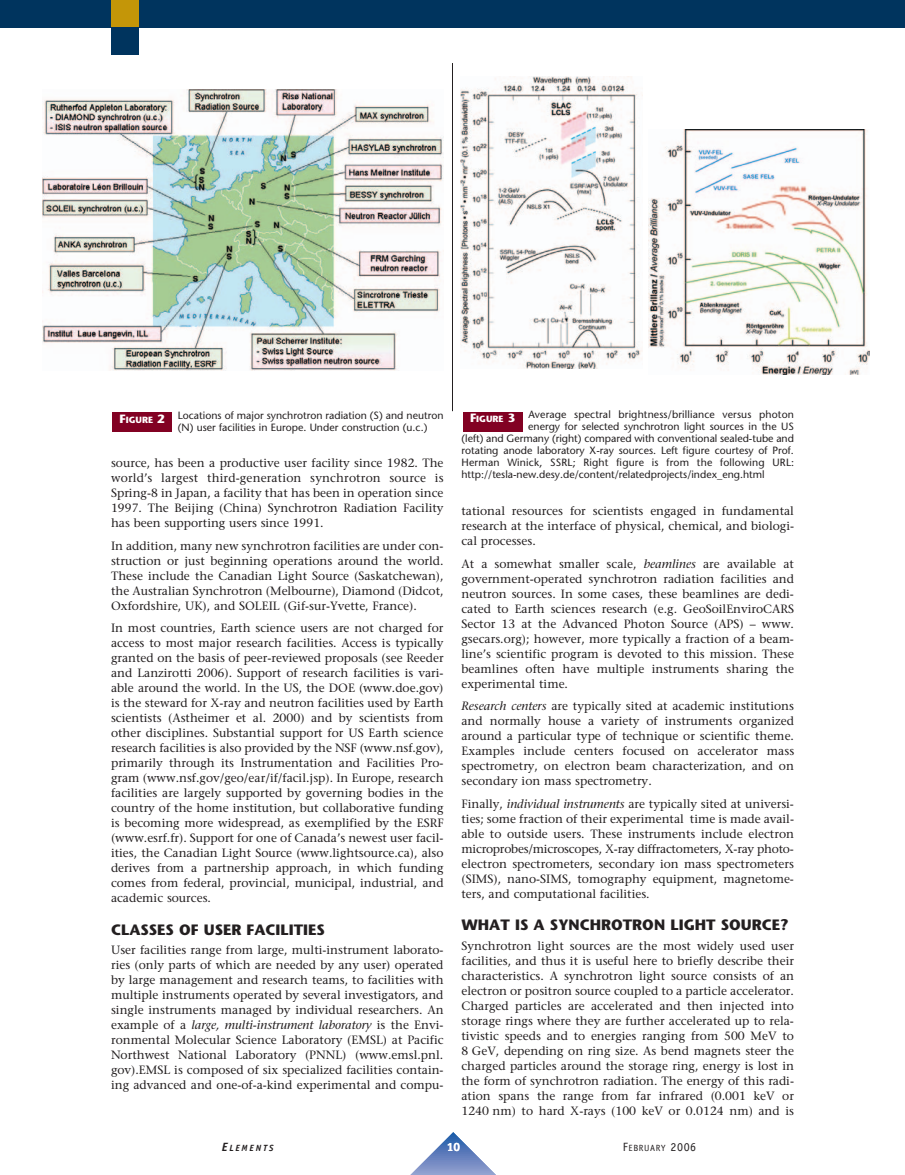
<style>
.page{position:relative;width:905px;height:1175px;background:#fff}
.page>*{position:absolute;margin:0;border:0;box-sizing:border-box;transform-origin:0 0}
.t1{font:700 15px "Stone Sans";color:#231f20}
.t2{font:12px/15px "Stone Serif";color:#231f20;text-align:justify}
.t3{font:700 12px "Officina Sans";color:#fff}
.t4{font:10.5px "Stone Sans";color:#231f20}
.t5{font:10.5px "Stone Sans";letter-spacing:.02em;color:#231f20}
.t6{font:700 9px "Stone Sans";color:#fff}
.t7{font:9px "Officina Sans";letter-spacing:.065em;color:#231f20}
.t8{font:italic 700 9px "Officina Sans";letter-spacing:.2em;color:#231f20}
.s1{font-size:12px}
.s2{font-style:italic}
</style>
<div class="page">
<hr style="left:397px;top:1174px;width:112px;height:1px;background:#93a3d1">
<hr style="left:397px;top:1173px;width:112px;height:1px;background:#90a1d0">
<hr style="left:397px;top:1172px;width:112px;height:1px;background:#8d9ecf">
<hr style="left:397px;top:1171px;width:112px;height:1px;background:#8b9cce">
<hr style="left:397px;top:1170px;width:112px;height:1px;background:#89c">
<hr style="left:397px;top:1169px;width:112px;height:1px;background:#8597cb">
<hr style="left:397px;top:1168px;width:112px;height:1px;background:#8294c9">
<hr style="left:397px;top:1167px;width:112px;height:1px;background:#8092c8">
<hr style="left:397px;top:1166px;width:112px;height:1px;background:#7c90c7">
<hr style="left:397px;top:1165px;width:112px;height:1px;background:#7a8ec6">
<hr style="left:397px;top:1164px;width:112px;height:1px;background:#778cc5">
<hr style="left:397px;top:1163px;width:112px;height:1px;background:#748ac4">
<hr style="left:397px;top:1162px;width:112px;height:1px;background:#7289c3">
<hr style="left:397px;top:1161px;width:112px;height:1px;background:#7086c2">
<hr style="left:397px;top:1160px;width:112px;height:1px;background:#6d85c1">
<hr style="left:397px;top:1159px;width:112px;height:1px;background:#6982c0">
<hr style="left:397px;top:1158px;width:112px;height:1px;background:#6880bf">
<hr style="left:397px;top:1157px;width:112px;height:1px;background:#647fbe">
<hr style="left:397px;top:1156px;width:112px;height:1px;background:#617dbd">
<hr style="left:397px;top:1155px;width:112px;height:1px;background:#5e7bbc">
<hr style="left:397px;top:1154px;width:112px;height:1px;background:#5b79bb">
<hr style="left:397px;top:1153px;width:112px;height:1px;background:#5877b9">
<hr style="left:397px;top:1152px;width:112px;height:1px;background:#5575b8">
<hr style="left:397px;top:1151px;width:112px;height:1px;background:#5273b7">
<hr style="left:397px;top:1150px;width:112px;height:1px;background:#5072b7">
<hr style="left:397px;top:1149px;width:112px;height:1px;background:#4c70b5">
<hr style="left:397px;top:1148px;width:112px;height:1px;background:#476fb5">
<hr style="left:397px;top:1147px;width:112px;height:1px;background:#446db4">
<hr style="left:397px;top:1146px;width:112px;height:1px;background:#416cb3">
<hr style="left:397px;top:1145px;width:112px;height:1px;background:#3c6ab2">
<hr style="left:397px;top:1144px;width:112px;height:1px;background:#3369b1">
<hr style="left:397px;top:1143px;width:112px;height:1px;background:#3167b0">
<hr style="left:397px;top:1142px;width:112px;height:1px;background:#2f66b0">
<hr style="left:397px;top:1141px;width:112px;height:1px;background:#2d65af">
<hr style="left:397px;top:1140px;width:112px;height:1px;background:#2a63ae">
<hr style="left:397px;top:1139px;width:112px;height:1px;background:#2762ad">
<hr style="left:397px;top:1138px;width:112px;height:1px;background:#2460ac">
<hr style="left:397px;top:1137px;width:112px;height:1px;background:#225eab">
<hr style="left:397px;top:1136px;width:112px;height:1px;background:#1e5da9">
<hr style="left:397px;top:1135px;width:112px;height:1px;background:#1c5ba8">
<hr style="left:397px;top:1134px;width:112px;height:1px;background:#175aa8">
<hr style="left:397px;top:1133px;width:112px;height:1px;background:#1158a7">
<hr style="left:397px;top:1132px;width:112px;height:1px;background:#0856a6">
<div style="left:0;top:0;width:904px;height:27px;background:#00345e"></div>
<div style="left:111px;top:0;width:27px;height:27px;background:#c49608"></div>
<div style="left:111px;top:27px;width:27px;height:27px;background:#00345e"></div>
<div style="left:463px;top:412px;width:59px;height:19px;background:#820123"></div>
<img style="left:460px;top:76px;width:182px;height:293px">
<div style="left:112px;top:412px;width:60px;height:20px;background:#820123"></div>
<img style="left:42px;top:89px;width:401px;height:282px">
<img style="left:648px;top:129px;width:221px;height:246px">
<hr style="left:452px;top:63px;width:1px;height:348px;background:#231f20">
<p class="t4" style="left:528px;top:410px;width:267px">Average spectral brightness/brilliance versus photon</p>
<p class="t4" style="left:528px;top:422px;width:267px">energy for selected synchrotron light sources in the US</p>
<p class="t4" style="left:461px;top:434px;width:334px">(left) and Germany (right) compared with conventional sealed-tube and</p>
<p class="t4" style="left:461px;top:446px;width:334px">rotating anode laboratory X-ray sources. Left figure courtesy of Prof.</p>
<p class="t5" style="left:461px;top:458px;width:334px">Herman Winick, SSRL; Right figure is from the following URL:</p>
<p class="t4" style="left:461px;top:470px;width:305px">http://tesla-new.desy.de/content/relatedprojects/index_eng.html</p>
<p class="t4" style="left:178px;top:411px;width:267px">Locations of major synchrotron radiation (S) and neutron</p>
<p class="t6" style="left:470px;top:415px;width:47px"><span class="s1">F</span>IGURE <span class="s1">3</span></p>
<p class="t4" style="left:178px;top:423px;width:251px">(N) user facilities in Europe. Under construction (u.c.)</p>
<p class="t6" style="left:120px;top:416px;width:47px"><span class="s1">F</span>IGURE <span class="s1">2</span></p>
<p class="t2" style="left:111px;top:457px;width:334px">source, has been a productive user facility since 1982. The world’s largest third-generation synchrotron source is Spring-8 in Japan, a facility that has been in operation since 1997. The Beijing (China) Synchrotron Radiation Facility has been supporting users since 1991.</p>
<p class="t2" style="left:111px;top:539px;width:334px">In addition, many new synchrotron facilities are under con&shy;struction or just beginning operations around the world.<br>These include the Canadian Light Source (Saskatchewan), the Australian Synchrotron (Melbourne), Diamond (Didcot, Oxfordshire, UK), and SOLEIL (Gif-sur-Yvette, France).</p>
<p class="t2" style="left:111px;top:622px;width:334px">In most countries, Earth science users are not charged for access to most major research facilities. Access is typically granted on the basis of peer-reviewed proposals (see Reeder and Lanzirotti 2006). Support of research facilities is vari&shy;able around the world. In the US, the DOE (www.doe.gov) is the steward for X-ray and neutron facilities used by Earth scientists (Astheimer et al. 2000) and by scientists from other disciplines. Substantial support for US Earth science research facilities is also provided by the NSF (www.nsf.gov), primarily through its Instrumentation and Facilities Pro&shy;gram (www.nsf.gov/geo/ear/if/facil.jsp). In Europe, research facilities are largely supported by governing bodies in the country of the home institution, but collaborative funding is becoming more widespread, as exemplified by the ESRF (www.esrf.fr). Support for one of Canada’s newest user facil&shy;ities, the Canadian Light Source (www.lightsource.ca), also derives from a partnership approach, in which funding comes from federal, provincial, municipal, industrial, and academic sources.</p>
<p class="t1" style="left:111px;top:923px;width:215px">CLASSES OF USER FACILITIES</p>
<p class="t2" style="left:111px;top:943px;width:334px">User facilities range from large, multi-instrument laborato&shy;ries (only parts of which are needed by any user) operated by large management and research teams, to facilities with multiple instruments operated by several investigators, and single instruments managed by individual researchers. An example of a <span class="s2">large, multi-instrument laboratory</span> is the Envi&shy;ronmental Molecular Science Laboratory (EMSL) at Pacific Northwest National Laboratory (PNNL) (www.emsl.pnl. gov).EMSL is composed of six specialized facilities contain&shy;ing advanced and one-of-a-kind experimental and compu-</p>
<p class="t2" style="left:461px;top:505px;width:334px">tational resources for scientists engaged in fundamental research at the interface of physical, chemical, and biologi&shy;cal processes.</p>
<p class="t2" style="left:461px;top:557px;width:334px">At a somewhat smaller scale, <span class="s2">beamlines</span> are available at government-operated synchrotron radiation facilities and neutron sources. In some cases, these beamlines are dedi&shy;cated to Earth sciences research (e.g. GeoSoilEnviroCARS Sector 13 at the Advanced Photon Source (APS) – www. gsecars.org); however, more typically a fraction of a beam&shy;line’s scientific program is devoted to this mission. These beamlines often have multiple instruments sharing the experimental time.</p>
<p class="t2" style="left:461px;top:700px;width:334px"><span class="s2">Research centers</span> are typically sited at academic institutions and normally house a variety of instruments organized around a particular type of technique or scientific theme.<br>Examples include centers focused on accelerator mass spectrometry, on electron beam characterization, and on secondary ion mass spectrometry.</p>
<p class="t2" style="left:461px;top:797px;width:334px">Finally, <span class="s2">individual instruments</span> are typically sited at universi&shy;ties; some fraction of their experimental time is made avail&shy;able to outside users. These instruments include electron microprobes/microscopes, X-ray diffractometers, X-ray photo&shy;electron spectrometers, secondary ion mass spectrometers (SIMS), nano-SIMS, tomography equipment, magnetome&shy;ters, and computational facilities.</p>
<p class="t1" style="left:461px;top:919px;width:329px">WHAT IS A SYNCHROTRON LIGHT SOURCE?</p>
<p class="t2" style="left:461px;top:939px;width:334px">Synchrotron light sources are the most widely used user facilities, and thus it is useful here to briefly describe their characteristics. A synchrotron light source consists of an electron or positron source coupled to a particle accelerator.<br>Charged particles are accelerated and then injected into storage rings where they are further accelerated up to rela&shy;tivistic speeds and to energies ranging from 500 MeV to 8 GeV, depending on ring size. As bend magnets steer the charged particles around the storage ring, energy is lost in the form of synchrotron radiation. The energy of this radi&shy;ation spans the range from far infrared (0.001 keV or 1240 nm) to hard X-rays (100 keV or 0.0124 nm) and is</p>
<p class="t8" style="left:222px;top:1144px;width:53px"><span class="s1">E</span>LEMENTS</p>
<p class="t7" style="left:623px;top:1144px;width:75px"><span class="s1">F</span>EBRUARY <span class="s1">2006</span></p>
<p class="t3" style="left:447px;top:1142px;width:15px">10</p>
</div>
